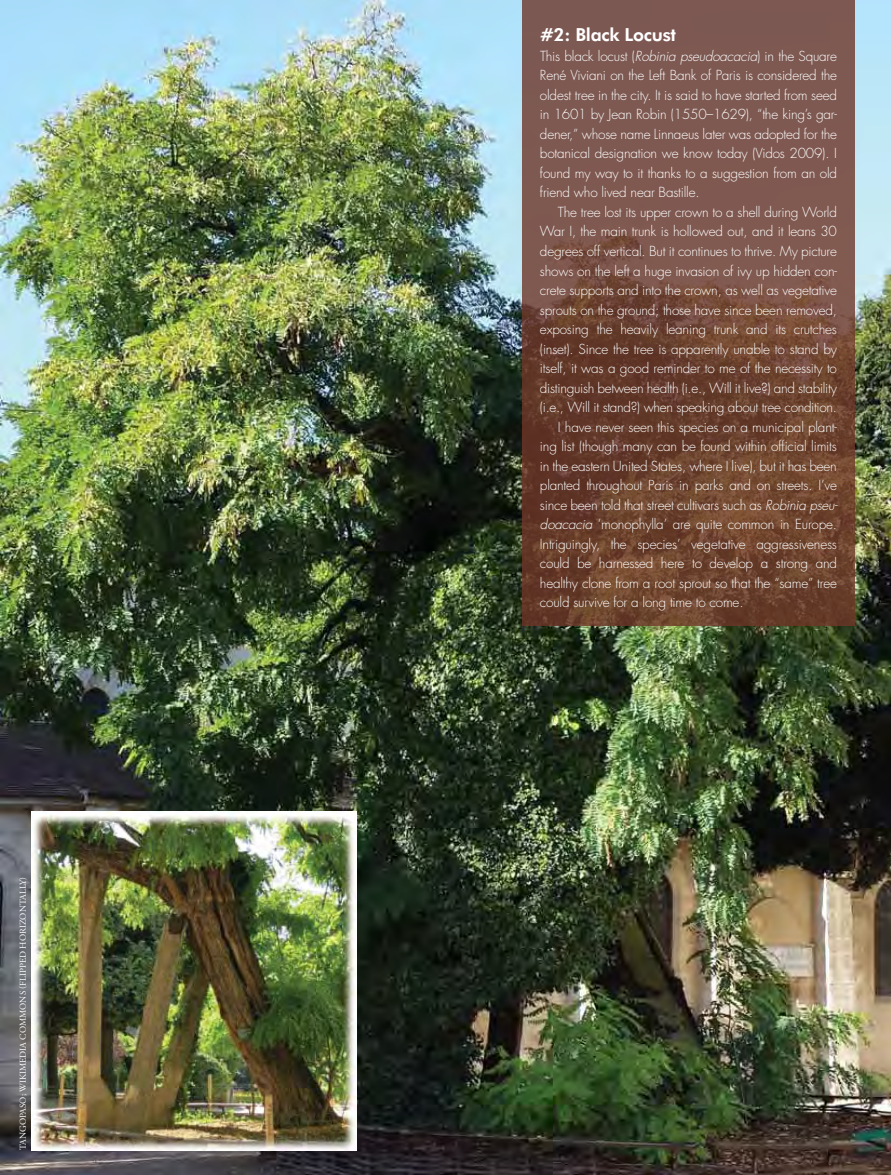
<style>
.page{position:relative;width:891px;height:1175px;background:#fff}
.page>*{position:absolute;margin:0;border:0;box-sizing:border-box;transform-origin:0 0}
.t1{font:800 18px "Futura BT";letter-spacing:-.015em;color:#fff}
.t2{font:300 13.5px/19.5px "Futura";letter-spacing:-.015em;color:#fff;text-align:justify}
.t3{font:9px "Adobe Garamond Pro";letter-spacing:.005em;color:#fff}
.s1{font-style:italic}
</style>
<div class="page">
<img style="left:0;top:0;width:891px;height:1174px">
<img style="left:31px;top:812px;width:326px;height:338px">
<svg style="left:522px;top:0;width:333px;height:626px;background:#734c3e"></svg>
<p class="t3" style="left:17px;top:1150px;width:275px;rotate:-90deg">TANGOPASO; WIKIMEDIA COMMONS (FLIPPED HORIZONTALLY)</p>
<h1 class="t1" style="left:540px;top:24px;width:138px">#2: Black Locust</h1>
<p class="t2" style="left:540px;top:47px;width:299px">This black locust (<span class="s1">Robinia pseudoacacia</span>) in the Square René Viviani on the Left Bank of Paris is considered the oldest tree in the city. It is said to have started from seed in 1601 by Jean Robin (1550–1629), “the king’s gar&shy;dener,” whose name Linnaeus later was adopted for the botanical designation we know today (Vidos 2009). I found my way to it thanks to a suggestion from an old friend who lived near Bastille.</p>
<p class="t2" style="left:558px;top:203px;width:281px">The tree lost its upper crown to a shell during World</p>
<p class="t2" style="left:540px;top:222px;width:298px">War I, the main trunk is hollowed out, and it leans 30</p>
<p class="t2" style="left:540px;top:242px;width:298px">degrees off vertical. But it continues to thrive. My picture</p>
<p class="t2" style="left:540px;top:261px;width:298px">shows on the left a huge invasion of ivy up hidden con-</p>
<p class="t2" style="left:540px;top:281px;width:298px">crete supports and into the crown, as well as vegetative</p>
<p class="t2" style="left:540px;top:300px;width:299px">sprouts on the ground; those have since been removed,</p>
<p class="t2" style="left:540px;top:320px;width:298px">exposing the heavily leaning trunk and its crutches</p>
<p class="t2" style="left:540px;top:339px;width:299px">(inset). Since the tree is apparently unable to stand by</p>
<p class="t2" style="left:540px;top:359px;width:299px">itself, it was a good reminder to me of the necessity to</p>
<p class="t2" style="left:540px;top:378px;width:298px">distinguish between health (i.e., Will it live?) and stability</p>
<p class="t2" style="left:540px;top:398px;width:298px">(i.e., Will it stand?) when speaking about tree condition.</p>
<p class="t2" style="left:558px;top:417px;width:280px">I have never seen this species on a municipal plant-</p>
<p class="t2" style="left:540px;top:437px;width:298px">ing list (though many can be found within official limits</p>
<p class="t2" style="left:540px;top:456px;width:298px">in the eastern United States, where I live), but it has been</p>
<p class="t2" style="left:540px;top:476px;width:298px">planted throughout Paris in parks and on streets. I’ve</p>
<p class="t2" style="left:540px;top:495px;width:302px">since been told that street cultivars such as <span class="s1">Robinia pseu-</span></p>
<p class="t2" style="left:540px;top:515px;width:299px"><span class="s1">doacacia</span> ‘monophylla’ are quite common in Europe.</p>
<p class="t2" style="left:540px;top:534px;width:299px">Intriguingly, the species’ vegetative aggressiveness</p>
<p class="t2" style="left:540px;top:554px;width:299px">could be harnessed here to develop a strong and</p>
<p class="t2" style="left:540px;top:573px;width:299px">healthy clone from a root sprout so that the “same” tree</p>
<p class="t2" style="left:540px;top:593px;width:205px">could survive for a long time to come.</p>
</div>
